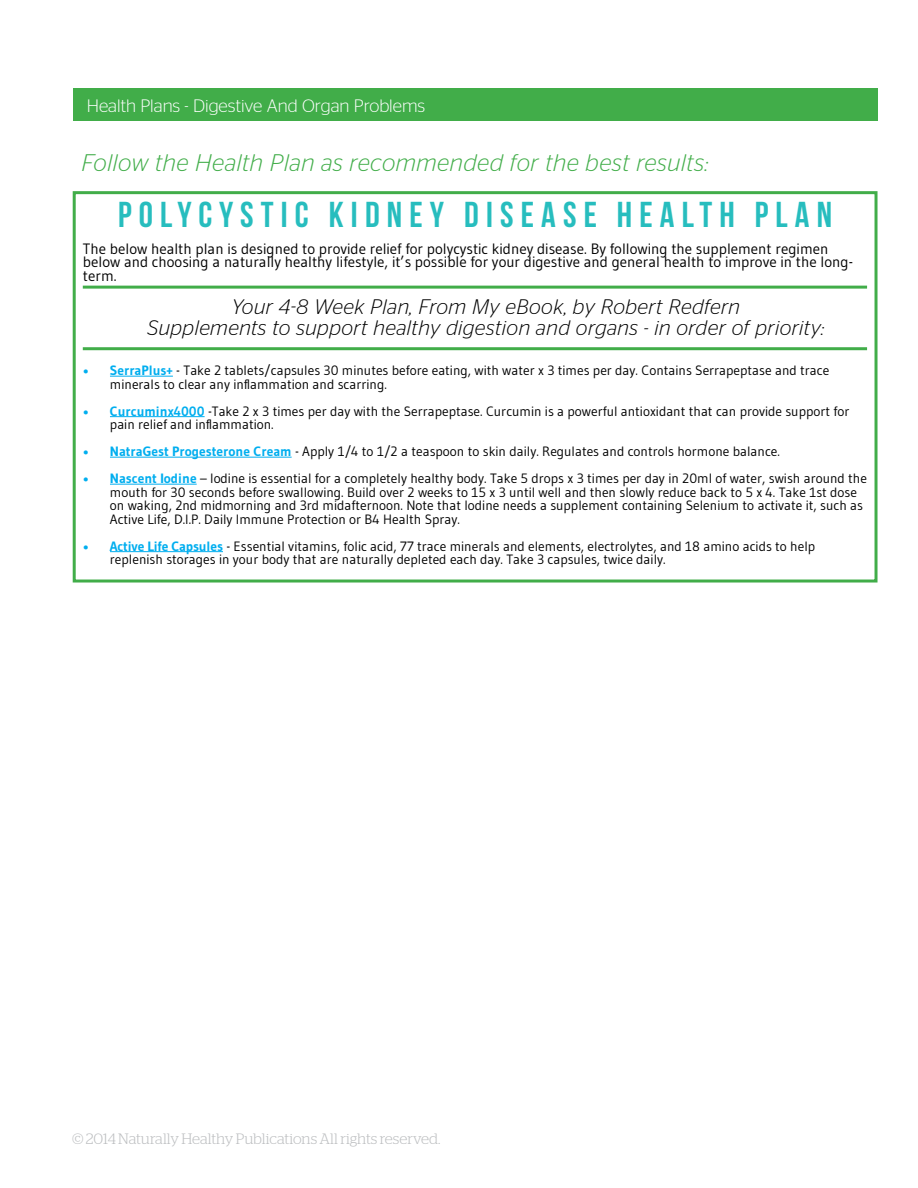
<style>
.page{position:relative;width:918px;height:1188px;background:#fff}
.page>*{position:absolute;margin:0;border:0;box-sizing:border-box;transform-origin:0 0}
.t1{font:36px "Bebas Neue";letter-spacing:.2em;color:#27bdbe}
.t2{font:italic 300 24px "Stag Sans";letter-spacing:.02em;color:#41ad49}
.t3{font:italic 300 21px/20.2px "Stag Sans";letter-spacing:.02em;color:#000;text-align:center}
.t4{font:300 18px "Stag Sans";color:#fff}
.t5{font:15px/13.5px "Gudea";color:#000}
.t6{font:300 15px "Stag";color:#bcbec0}
.t7{font:13.5px/13.5px "Gudea";color:#000}
.s1{font-weight:700;color:#00aeef}
</style>
<div class="page">
<div style="left:73px;top:89px;width:805px;height:32px;background:#41ad49"></div>
<hr style="left:110px;top:376px;width:63px;height:1px;background:#00aeef">
<hr style="left:110px;top:416px;width:95px;height:1px;background:#00aeef">
<hr style="left:110px;top:457px;width:182px;height:1px;background:#00aeef">
<hr style="left:110px;top:484px;width:87px;height:1px;background:#00aeef">
<hr style="left:110px;top:551px;width:113px;height:1px;background:#00aeef">
<hr style="left:83px;top:286px;width:784px;height:3px;background:#41ad49">
<hr style="left:83px;top:347px;width:784px;height:3px;background:#41ad49">
<div style="left:73px;top:191px;width:805px;height:392px;border:3px solid #41ad49"></div>
<h3 class="t4" style="left:87px;top:96px;width:340px">Health Plans - Digestive And Organ Problems</h3>
<h2 class="t2" style="left:81px;top:149px;width:629px">Follow the Health Plan as recommended for the best results:</h2>
<h1 class="t1" style="left:118px;top:194px;width:716px">POLYCYSTIC KIDNEY DISEASE HEALTH PLAN</h1>
<p class="t5" style="left:83px;top:241px;width:771px">The below health plan is designed to provide relief for polycystic kidney disease. By following the supplement regimen below and choosing a naturally healthy lifestyle, it’s possible for your digestive and general health to improve in the long&shy;term.</p>
<h3 class="t3" style="left:147px;top:297px;width:678px">Your 4-8 Week Plan, From My eBook, by Robert Redfern<br>Supplements to support healthy digestion and organs - in order of priority:</h3>
<p class="t7" style="left:110px;top:363px;width:721px;text-indent:-27px"><span class="s1">• SerraPlus+</span> - Take 2 tablets/capsules 30 minutes before eating, with water x 3 times per day. Contains Serrapeptase and trace minerals to clear any inflammation and scarring.</p>
<p class="t7" style="left:110px;top:404px;width:741px;text-indent:-27px"><span class="s1">• Curcuminx4000</span> -Take 2 x 3 times per day with the Serrapeptase. Curcumin is a powerful antioxidant that can provide support for pain relief and inflammation.</p>
<p class="t7" style="left:83px;top:444px;width:699px"><span class="s1">• NatraGest Progesterone Cream</span> - Apply 1/4 to 1/2 a teaspoon to skin daily. Regulates and controls hormone balance.</p>
<p class="t7" style="left:110px;top:471px;width:759px;text-indent:-27px"><span class="s1">• Nascent Iodine</span> – Iodine is essential for a completely healthy body. Take 5 drops x 3 times per day in 20ml of water, swish around the mouth for 30 seconds before swallowing. Build over 2 weeks to 15 x 3 until well and then slowly reduce back to 5 x 4. Take 1st dose on waking, 2nd midmorning and 3rd midafternoon. Note that Iodine needs a supplement containing Selenium to activate it, such as Active Life, D.I.P. Daily Immune Protection or B4 Health Spray.</p>
<p class="t7" style="left:110px;top:539px;width:707px;text-indent:-27px"><span class="s1">• Active Life Capsules</span> - Essential vitamins, folic acid, 77 trace minerals and elements, electrolytes, and 18 amino acids to help replenish storages in your body that are naturally depleted each day. Take 3 capsules, twice daily.</p>
<p class="t6" style="left:72px;top:1130px;width:370px">© 2014 Naturally Healthy Publications All rights reserved.</p>
</div>
